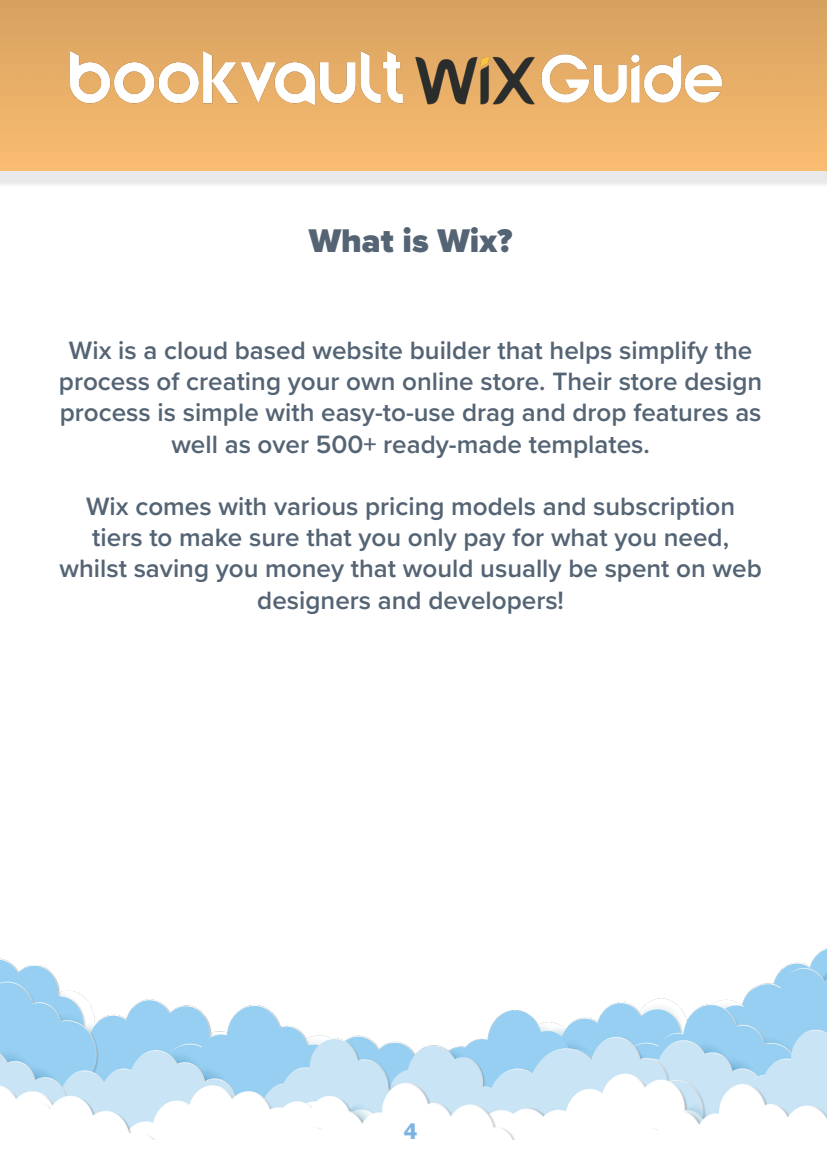
<style>
.page{position:relative;width:827px;height:1165px;background:#fff}
.page>*{position:absolute;margin:0;border:0;box-sizing:border-box;transform-origin:0 0}
.t1{font:900 34px "Proxima Nova";color:#546474}
.t2{font:600 26px/31.2px "Proxima Nova";color:#546474;text-align:center}
.t3{font:700 21.2px "Tahoma";color:#7bb4e3}
</style>
<div class="page">
<img style="left:0;top:948px;width:826px;height:191px">
<div style="left:0;top:0;width:826px;height:187px;background:#231f20;opacity:.1"></div>
<img style="left:0;top:0;width:826px;height:170px">
<img style="left:70px;top:44px;width:680px;height:73px">
<p class="t1" style="left:308px;top:215px;width:205px">What is Wix?</p>
<p class="t2" style="left:59px;top:334px;width:704px">Wix is a cloud based website builder that helps simplify the process of creating your own online store. Their store design process is simple with easy-to-use drag and drop features as well as over 500+ ready-made templates.</p>
<p class="t2" style="left:59px;top:490px;width:703px">Wix comes with various pricing models and subscription tiers to make sure that you only pay for what you need, whilst saving you money that would usually be spent on web designers and developers!</p>
<p class="t3" style="left:403px;top:1116px;width:15px">4</p>
</div>
